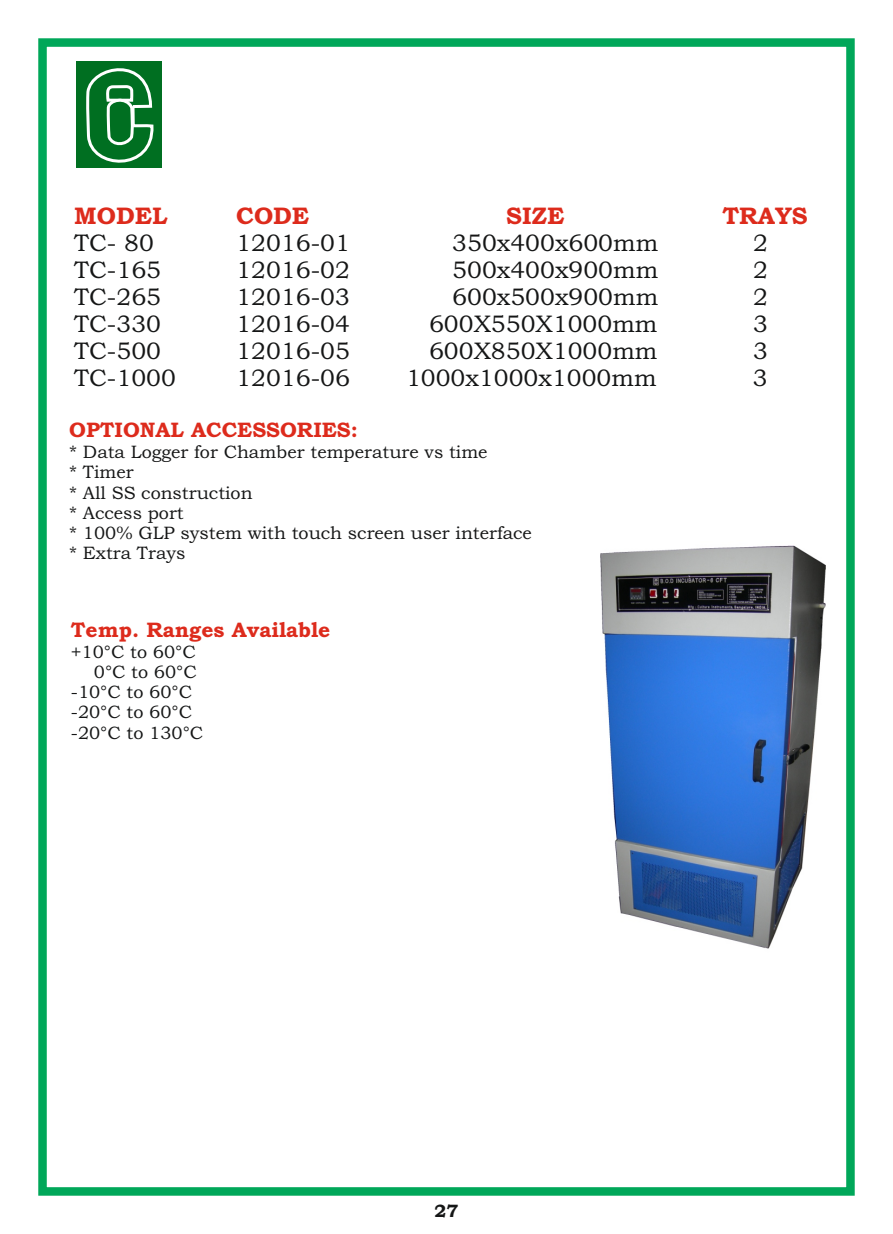
<style>
.page{position:relative;width:893px;height:1234px;background:#fff}
.page>*{position:absolute;margin:0;border:0;box-sizing:border-box;transform-origin:0 0}
.t1{font:24px "Bookman Old Style";color:#151616}
.t2{font:700 24px "Bookman Old Style";color:#dd2b1c}
.t3{font:700 21px "Bookman Old Style";color:#dd2b1c}
.t4{font:18px/20.2px "Bookman Old Style";color:#151616}
.t5{font:700 18px "Bookman Old Style";color:#151616}
</style>
<div class="page">
<div style="left:38px;top:38px;width:817px;height:1157px;border:9px solid #00a759"></div>
<div style="left:77px;top:62px;width:85px;height:106px;background:#006f21"></div>
<svg style="left:85px;top:61px;width:70px;height:102px"></svg>
<img style="left:600px;top:545px;width:226px;height:404px">
<h1 class="t2" style="left:74px;top:207px;width:95px">MODEL</h1>
<h1 class="t2" style="left:236px;top:207px;width:74px">CODE</h1>
<h1 class="t2" style="left:506px;top:207px;width:60px">SIZE</h1>
<h1 class="t2" style="left:722px;top:207px;width:87px">TRAYS</h1>
<h1 class="t1" style="left:74px;top:234px;width:81px">TC- 80</h1>
<h1 class="t1" style="left:236px;top:234px;width:115px">12016-01</h1>
<h1 class="t1" style="left:452px;top:234px;width:207px">350x400x600mm</h1>
<h1 class="t1" style="left:753px;top:234px;width:16px">2</h1>
<h1 class="t1" style="left:74px;top:261px;width:88px">TC-165</h1>
<h1 class="t1" style="left:236px;top:261px;width:115px">12016-02</h1>
<h1 class="t1" style="left:452px;top:261px;width:207px">500x400x900mm</h1>
<h1 class="t1" style="left:753px;top:261px;width:16px">2</h1>
<h1 class="t1" style="left:74px;top:288px;width:88px">TC-265</h1>
<h1 class="t1" style="left:236px;top:288px;width:115px">12016-03</h1>
<h1 class="t1" style="left:452px;top:288px;width:207px">600x500x900mm</h1>
<h1 class="t1" style="left:753px;top:288px;width:16px">2</h1>
<h1 class="t1" style="left:74px;top:315px;width:88px">TC-330</h1>
<h1 class="t1" style="left:236px;top:315px;width:115px">12016-04</h1>
<h1 class="t1" style="left:429px;top:315px;width:230px">600X550X1000mm</h1>
<h1 class="t1" style="left:753px;top:315px;width:16px">3</h1>
<h1 class="t1" style="left:74px;top:342px;width:88px">TC-500</h1>
<h1 class="t1" style="left:236px;top:342px;width:115px">12016-05</h1>
<h1 class="t1" style="left:429px;top:342px;width:230px">600X850X1000mm</h1>
<h1 class="t1" style="left:753px;top:342px;width:16px">3</h1>
<h1 class="t1" style="left:74px;top:369px;width:103px">TC-1000</h1>
<h1 class="t1" style="left:236px;top:369px;width:115px">12016-06</h1>
<h1 class="t1" style="left:406px;top:369px;width:252px">1000x1000x1000mm</h1>
<h1 class="t1" style="left:753px;top:369px;width:16px">3</h1>
<p class="t3" style="left:69px;top:422px;width:290px">OPTIONAL ACCESSORIES:</p>
<p class="t4" style="left:69px;top:443px;width:464px">* Data Logger for Chamber temperature vs time<br>* Timer<br>* All SS construction<br>* Access port<br>* 100% GLP system with touch screen user interface * Extra Trays</p>
<p class="t3" style="left:71px;top:621px;width:261px">Temp. Ranges Available</p>
<p class="t4" style="left:71px;top:643px;width:126px">+10°C to 60°C</p>
<p class="t4" style="left:94px;top:663px;width:104px">0°C to 60°C</p>
<p class="t4" style="left:71px;top:683px;width:123px">-10°C to 60°C</p>
<p class="t4" style="left:71px;top:703px;width:123px">-20°C to 60°C</p>
<p class="t4" style="left:71px;top:724px;width:134px">-20°C to 130°C</p>
<p class="t5" style="left:435px;top:1203px;width:25px">27</p>
</div>
